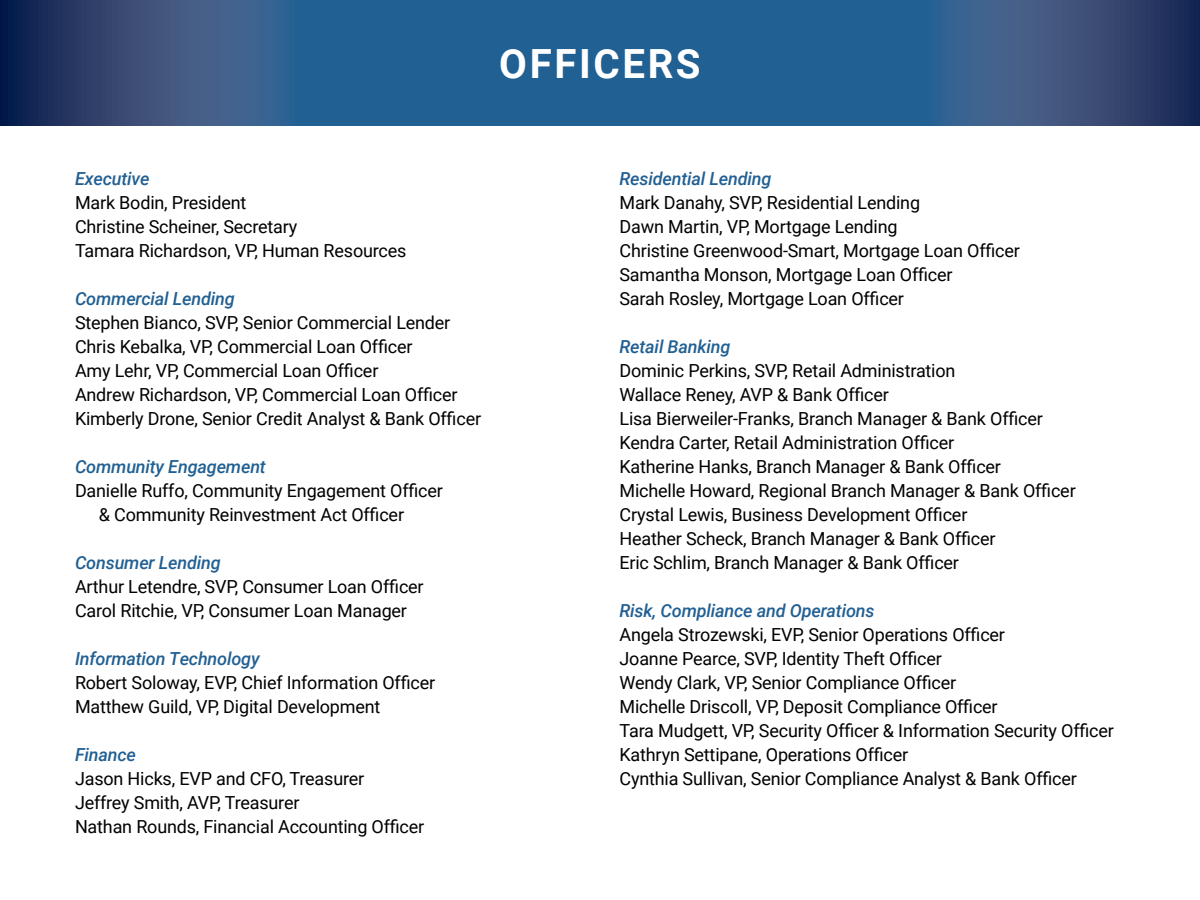
<style>
.page{position:relative;width:1200px;height:900px;background:#fff}
.page>*{position:absolute;margin:0;border:0;box-sizing:border-box;transform-origin:0 0}
.t1{font:700 40.2px "Roboto";letter-spacing:.065em;color:#fff}
.t2{font:18px/24px "Roboto";letter-spacing:-.01em;color:#000}
.t3{font:italic 500 18px "Roboto";letter-spacing:-.01em;color:#226093}
</style>
<div class="page">
<svg style="left:0;top:0;width:1200px;height:126px;background:#295686"></svg>
<h1 class="t1" style="left:499px;top:36px;width:203px">OFFICERS</h1>
<p class="t3" style="left:75px;top:166px;width:76px">Executive</p>
<p class="t2" style="left:75px;top:190px;width:333px">Mark Bodin, President<br>Christine Scheiner, Secretary<br>Tamara Richardson, VP, Human Resources</p>
<p class="t3" style="left:75px;top:286px;width:161px">Commercial Lending</p>
<p class="t2" style="left:75px;top:310px;width:408px">Stephen Bianco, SVP, Senior Commercial Lender Chris Kebalka, VP, Commercial Loan Officer<br>Amy Lehr, VP, Commercial Loan Officer<br>Andrew Richardson, VP, Commercial Loan Officer Kimberly Drone, Senior Credit Analyst &amp; Bank Officer</p>
<p class="t3" style="left:75px;top:454px;width:192px">Community Engagement</p>
<p class="t2" style="left:99px;top:478px;width:345px;text-indent:-24px">Danielle Ruffo, Community Engagement Officer &amp; Community Reinvestment Act Officer</p>
<p class="t3" style="left:75px;top:550px;width:147px">Consumer Lending</p>
<p class="t2" style="left:75px;top:574px;width:350px">Arthur Letendre, SVP, Consumer Loan Officer<br>Carol Ritchie, VP, Consumer Loan Manager</p>
<p class="t3" style="left:75px;top:646px;width:186px">Information Technology</p>
<p class="t2" style="left:75px;top:670px;width:362px">Robert Soloway, EVP, Chief Information Officer<br>Matthew Guild, VP, Digital Development</p>
<p class="t3" style="left:75px;top:742px;width:62px">Finance</p>
<p class="t2" style="left:75px;top:766px;width:351px">Jason Hicks, EVP and CFO, Treasurer<br>Jeffrey Smith, AVP, Treasurer<br>Nathan Rounds, Financial Accounting Officer</p>
<p class="t3" style="left:620px;top:166px;width:153px">Residential Lending</p>
<p class="t2" style="left:620px;top:190px;width:402px">Mark Danahy, SVP, Residential Lending<br>Dawn Martin, VP, Mortgage Lending<br>Christine Greenwood-Smart, Mortgage Loan Officer Samantha Monson, Mortgage Loan Officer<br>Sarah Rosley, Mortgage Loan Officer</p>
<p class="t3" style="left:620px;top:334px;width:113px">Retail Banking</p>
<p class="t2" style="left:620px;top:358px;width:458px">Dominic Perkins, SVP, Retail Administration<br>Wallace Reney, AVP &amp; Bank Officer<br>Lisa Bierweiler-Franks, Branch Manager &amp; Bank Officer Kendra Carter, Retail Administration Officer<br>Katherine Hanks, Branch Manager &amp; Bank Officer<br>Michelle Howard, Regional Branch Manager &amp; Bank Officer Crystal Lewis, Business Development Officer<br>Heather Scheck, Branch Manager &amp; Bank Officer<br>Eric Schlim, Branch Manager &amp; Bank Officer</p>
<p class="t3" style="left:620px;top:598px;width:257px">Risk, Compliance and Operations</p>
<p class="t2" style="left:620px;top:622px;width:496px">Angela Strozewski, EVP, Senior Operations Officer<br>Joanne Pearce, SVP, Identity Theft Officer<br>Wendy Clark, VP, Senior Compliance Officer<br>Michelle Driscoll, VP, Deposit Compliance Officer<br>Tara Mudgett, VP, Security Officer &amp; Information Security Officer Kathryn Settipane, Operations Officer<br>Cynthia Sullivan, Senior Compliance Analyst &amp; Bank Officer</p>
</div>
